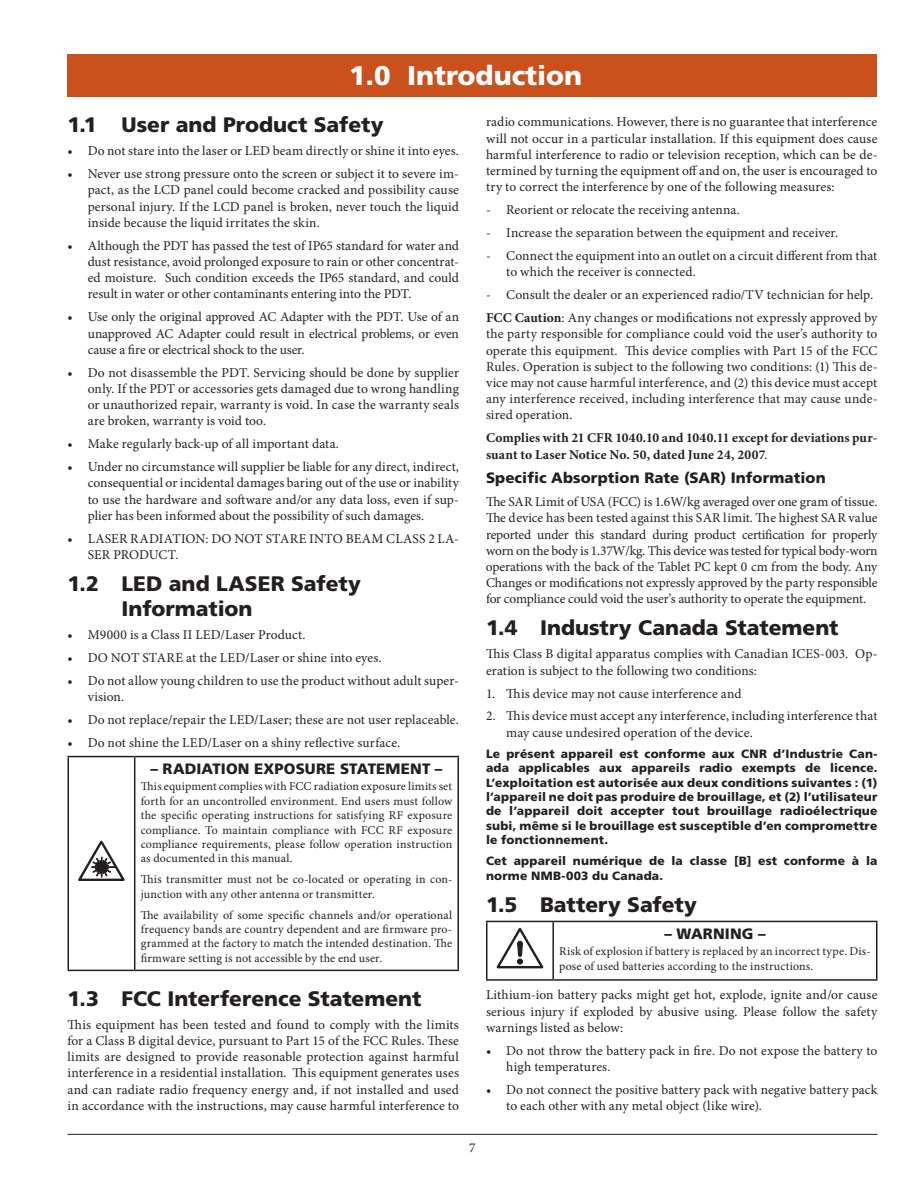
<style>
.page{position:relative;width:918px;height:1188px;background:#fff}
.page>*{position:absolute;margin:0;border:0;box-sizing:border-box;transform-origin:0 0}
.t1{font:900 27px "Frutiger LT Std";color:#fff}
.t2{font:900 21px/25.2px "Frutiger LT Std";color:#231f20}
.t3{font:900 15px "Frutiger LT Std";letter-spacing:.005em;color:#231f20}
.t4{font:13.5px/16.2px "Minion Pro";letter-spacing:.005em;color:#231f20;text-align:justify}
.t5{font:700 13.5px/16.2px "Minion Pro";letter-spacing:.005em;color:#231f20}
.t6{font:12px/14.4px "Minion Pro";letter-spacing:.015em;color:#231f20;text-align:justify}
.t7{font:900 12px/14.4px "Frutiger LT Std";letter-spacing:.015em;color:#231f20;text-align:justify}
.s1{font-family:"Optima LT Std"}
.s2{font-weight:700}
.s3{font-weight:400}
</style>
<div class="page">
<hr style="left:68px;top:1134px;width:810px;height:1px;background:#231f20">
<div style="left:68px;top:54px;width:810px;height:42px;background:#cb511c"></div>
<hr style="left:135px;top:756px;width:324px;height:1px;background:#231f20">
<hr style="left:458px;top:757px;width:1px;height:213px;background:#231f20">
<hr style="left:135px;top:970px;width:324px;height:1px;background:#231f20">
<hr style="left:68px;top:756px;width:67px;height:1px;background:#231f20">
<hr style="left:68px;top:757px;width:1px;height:213px;background:#231f20">
<hr style="left:134px;top:757px;width:1px;height:213px;background:#231f20">
<hr style="left:68px;top:970px;width:67px;height:1px;background:#231f20">
<svg style="left:78px;top:841px;width:47px;height:40px"></svg>
<hr style="left:553px;top:921px;width:325px;height:1px;background:#231f20">
<hr style="left:876px;top:922px;width:2px;height:57px;background:#231f20">
<hr style="left:553px;top:979px;width:325px;height:2px;background:#231f20">
<hr style="left:486px;top:921px;width:67px;height:1px;background:#231f20">
<hr style="left:486px;top:922px;width:2px;height:57px;background:#231f20">
<hr style="left:552px;top:922px;width:2px;height:57px;background:#231f20">
<hr style="left:486px;top:979px;width:67px;height:2px;background:#231f20">
<svg style="left:497px;top:928px;width:46px;height:40px"></svg>
<h1 class="t1" style="left:349px;top:59px;width:234px">1.0 Introduction</h1>
<h2 class="t2" style="left:68px;top:112px;width:318px">1.1 User and Product Safety</h2>
<p class="t4" style="left:68px;top:143px;width:393px">• Do not stare into the laser or LED beam directly or shine it into eyes.</p>
<p class="t4" style="left:88px;top:166px;width:373px;text-indent:-20px">• Never use strong pressure onto the screen or subject it to severe im&shy;pact, as the LCD panel could become cracked and possibility cause personal injury. If the LCD panel is broken, never touch the liquid inside because the liquid irritates the skin.</p>
<p class="t4" style="left:88px;top:237px;width:373px;text-indent:-20px">• Although the PDT has passed the test of IP65 standard for water and dust resistance, avoid prolonged exposure to rain or other concentrat&shy;ed moisture. Such condition exceeds the IP65 standard, and could result in water or other contaminants entering into the PDT.</p>
<p class="t4" style="left:88px;top:309px;width:373px;text-indent:-20px">• Use only the original approved AC Adapter with the PDT. Use of an unapproved AC Adapter could result in electrical problems, or even cause a fire or electrical shock to the user.</p>
<p class="t4" style="left:88px;top:364px;width:373px;text-indent:-20px">• Do not disassemble the PDT. Servicing should be done by supplier only. If the PDT or accessories gets damaged due to wrong handling or unauthorized repair, warranty is void. In case the warranty seals are broken, warranty is void too.</p>
<p class="t4" style="left:68px;top:436px;width:273px">• Make regularly back-up of all important data.</p>
<p class="t4" style="left:88px;top:459px;width:373px;text-indent:-20px">• Under no circumstance will supplier be liable for any direct, indirect, consequential or incidental damages baring out of the use or inability to use the hardware and software and/or any data loss, even if sup&shy;plier has been informed about the possibility of such damages.</p>
<p class="t4" style="left:88px;top:530px;width:373px;text-indent:-20px">• LASER RADIATION: DO NOT STARE INTO BEAM CLASS 2 LA-<br>SER PRODUCT.</p>
<h2 class="t2" style="left:121px;top:571px;width:241px;text-indent:-54px">1.2 LED and LASER Safety<br>Information</h2>
<p class="t4" style="left:68px;top:627px;width:240px">• M9000 is a Class II LED/Laser Product.</p>
<p class="t4" style="left:68px;top:650px;width:316px">• DO NOT STARE at the LED/Laser or shine into eyes.</p>
<p class="t4" style="left:88px;top:673px;width:373px;text-indent:-20px">• Do not allow young children to use the product without adult super&shy;vision.</p>
<p class="t4" style="left:68px;top:712px;width:393px">• Do not replace/repair the LED/Laser; these are not user replaceable.</p>
<p class="t4" style="left:67px;top:735px;width:334px">• Do not shine the LED/Laser on a shiny reflective surface.</p>
<p class="t3" style="left:150px;top:760px;width:294px"><span class="s1">–</span> RADIATION EXPOSURE STATEMENT <span class="s1">–</span></p>
<p class="t6" style="left:141px;top:779px;width:313px">This equipment complies with FCC radiation exposure limits set forth for an uncontrolled environment. End users must follow the specific operating instructions for satisfying RF exposure compliance. To maintain compliance with FCC RF exposure compliance requirements, please follow operation instruction as documented in this manual.</p>
<p class="t6" style="left:141px;top:872px;width:313px">This transmitter must not be co-located or operating in con&shy;junction with any other antenna or transmitter.</p>
<p class="t6" style="left:141px;top:908px;width:313px">The availability of some specific channels and/or operational frequency bands are country dependent and are firmware pro&shy;grammed at the factory to match the intended destination. The firmware setting is not accessible by the end user.</p>
<h2 class="t2" style="left:68px;top:986px;width:355px">1.3 FCC Interference Statement</h2>
<p class="t4" style="left:68px;top:1016px;width:393px">This equipment has been tested and found to comply with the limits for a Class B digital device, pursuant to Part 15 of the FCC Rules. These limits are designed to provide reasonable protection against harmful interference in a residential installation. This equipment generates uses and can radiate radio frequency energy and, if not installed and used in accordance with the instructions, may cause harmful interference to</p>
<p class="t4" style="left:486px;top:114px;width:393px">radio communications. However, there is no guarantee that interference will not occur in a particular installation. If this equipment does cause harmful interference to radio or television reception, which can be de&shy;termined by turning the equipment off and on, the user is encouraged to try to correct the interference by one of the following measures:</p>
<p class="t4" style="left:486px;top:202px;width:255px">- Reorient or relocate the receiving antenna.</p>
<p class="t4" style="left:486px;top:225px;width:354px">- Increase the separation between the equipment and receiver.</p>
<p class="t4" style="left:506px;top:248px;width:373px;text-indent:-20px">- Connect the equipment into an outlet on a circuit different from that to which the receiver is connected.</p>
<p class="t4" style="left:486px;top:284px;width:393px;line-height:23px">- Consult the dealer or an experienced radio/TV technician for help.<br><span class="s2">FCC Caution</span>: Any changes or modifications not expressly approved by</p>
<p class="t4" style="left:486px;top:326px;width:393px">the party responsible for compliance could void the user’s authority to operate this equipment. This device complies with Part 15 of the FCC Rules. Operation is subject to the following two conditions: (1) This de&shy;vice may not cause harmful interference, and (2) this device must accept any interference received, including interference that may cause unde&shy;sired operation.</p>
<p class="t5" style="left:486px;top:430px;width:393px">Complies with 21 CFR 1040.10 and 1040.11 except for deviations pur&shy;suant to Laser Notice No. 50, dated June 24, 2007<span class="s3">.</span></p>
<p class="t3" style="left:486px;top:469px;width:341px">Specific Absorption Rate (SAR) Information</p>
<p class="t4" style="left:486px;top:494px;width:393px">The SAR Limit of USA (FCC) is 1.6W/kg averaged over one gram of tissue.<br>The device has been tested against this SAR limit. The highest SAR value reported under this standard during product certification for properly worn on the body is 1.37W/kg. This device was tested for typical body-worn operations with the back of the Tablet PC kept 0 cm from the body. Any Changes or modifications not expressly approved by the party responsible for compliance could void the user’s authority to operate the equipment.</p>
<h2 class="t2" style="left:486px;top:615px;width:354px">1.4 Industry Canada Statement</h2>
<p class="t4" style="left:486px;top:646px;width:393px">This Class B digital apparatus complies with Canadian ICES-003. Op&shy;eration is subject to the following two conditions:</p>
<p class="t4" style="left:486px;top:685px;width:257px">1. This device may not cause interference and</p>
<p class="t4" style="left:506px;top:708px;width:373px;text-indent:-20px">2. This device must accept any interference, including interference that may cause undesired operation of the device.</p>
<p class="t7" style="left:486px;top:746px;width:393px">Le présent appareil est conforme aux CNR d’Industrie Can&shy;ada applicables aux appareils radio exempts de licence.<br>L’exploitation est autorisée aux deux conditions suivantes : (1) l’appareil ne doit pas produire de brouillage, et (2) l’utilisateur de l’appareil doit accepter tout brouillage radioélectrique subi, même si le brouillage est susceptible d’en compromettre le fonctionnement.</p>
<p class="t7" style="left:486px;top:854px;width:393px">Cet appareil numérique de la classe [B] est conforme à la norme NMB-003 du Canada.</p>
<h2 class="t2" style="left:486px;top:892px;width:213px">1.5 Battery Safety</h2>
<p class="t3" style="left:664px;top:924px;width:103px"><span class="s1">–</span> WARNING <span class="s1">–</span></p>
<p class="t6" style="left:559px;top:944px;width:313px">Risk of explosion if battery is replaced by an incorrect type. Dis&shy;pose of used batteries according to the instructions.</p>
<p class="t4" style="left:486px;top:987px;width:393px">Lithium-ion battery packs might get hot, explode, ignite and/or cause serious injury if exploded by abusive using. Please follow the safety warnings listed as below:</p>
<p class="t4" style="left:506px;top:1042px;width:373px;text-indent:-20px">• Do not throw the battery pack in fire. Do not expose the battery to high temperatures.</p>
<p class="t4" style="left:506px;top:1082px;width:373px;text-indent:-20px">• Do not connect the positive battery pack with negative battery pack to each other with any metal object (like wire).</p>
<p class="t4" style="left:469px;top:1140px;width:8px">7</p>
</div>
